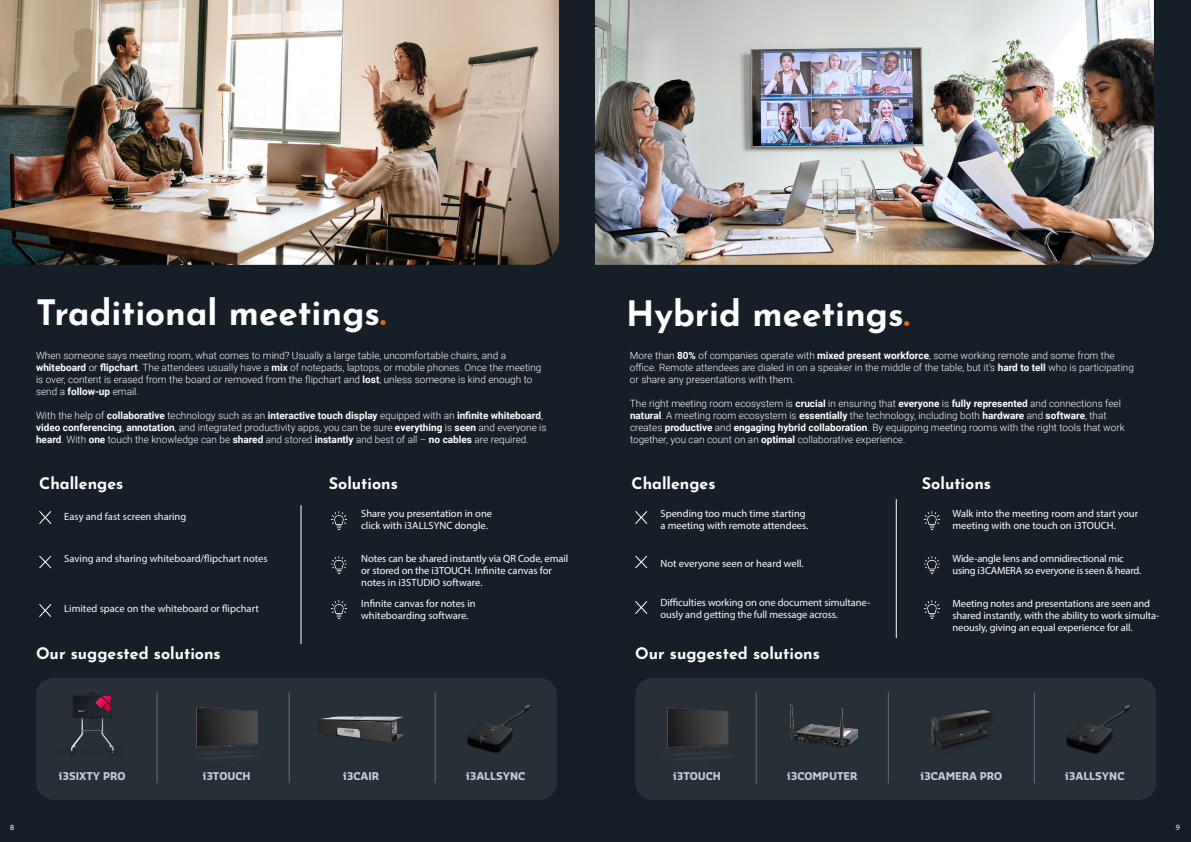
<style>
.page{position:relative;width:1191px;height:842px;background:#161e27}
.page>*{position:absolute;margin:0;border:0;box-sizing:border-box;transform-origin:0 0}
.t1{font:700 35px "Josefin Sans";color:#fff}
.t2{font:700 16px "Josefin Sans";color:#fff}
.t3{font:10.5px/12px "Myriad Pro";letter-spacing:-.01em;color:#fff}
.t4{font:10.5px/12px "Myriad Pro";color:#f9f9fb}
.t5{font:700 10.5px "Sansa";color:#c7d0d9}
.t6{font:300 10px/12px "Roboto";color:#fff}
.t7{font:8px "Myriad Pro";color:#fff}
.s1{color:#ed6d05}
.s2{font-weight:700}
</style>
<div class="page">
<img style="left:0;top:0;width:1154px;height:265px">
<hr style="left:301px;top:505px;width:1px;height:139px;background:#fff">
<hr style="left:896px;top:499px;width:1px;height:139px;background:#fff">
<img style="left:330px;top:511px;width:17px;height:19px">
<img style="left:923px;top:511px;width:17px;height:19px">
<img style="left:331px;top:556px;width:16px;height:18px">
<img style="left:924px;top:556px;width:16px;height:18px">
<img style="left:330px;top:600px;width:17px;height:19px">
<img style="left:923px;top:600px;width:17px;height:19px">
<img style="left:39px;top:511px;width:13px;height:13px">
<img style="left:635px;top:511px;width:13px;height:13px">
<img style="left:39px;top:555px;width:13px;height:14px">
<img style="left:635px;top:555px;width:13px;height:14px">
<img style="left:39px;top:604px;width:13px;height:13px">
<img style="left:635px;top:601px;width:13px;height:13px">
<div style="left:559px;top:0;width:36px;height:401px;background:#161e27"></div>
<div style="left:635px;top:678px;width:521px;height:122px;background:#272f37;border-radius:17px"></div>
<img style="left:667px;top:707px;width:62px;height:58px">
<img style="left:1066px;top:705px;width:65px;height:49px">
<hr style="left:756px;top:693px;width:1px;height:90px;background:#c7d0d9">
<hr style="left:888px;top:693px;width:1px;height:90px;background:#c7d0d9">
<hr style="left:1034px;top:693px;width:1px;height:90px;background:#c7d0d9">
<img style="left:790px;top:703px;width:68px;height:45px">
<img style="left:931px;top:710px;width:61px;height:40px">
<div style="left:36px;top:678px;width:521px;height:122px;background:#272f37;border-radius:17px"></div>
<img style="left:70px;top:693px;width:45px;height:62px">
<img style="left:196px;top:707px;width:62px;height:57px">
<img style="left:318px;top:716px;width:86px;height:28px">
<img style="left:467px;top:705px;width:64px;height:48px">
<hr style="left:157px;top:692px;width:1px;height:91px;background:#c7d0d9">
<hr style="left:289px;top:692px;width:1px;height:91px;background:#c7d0d9">
<hr style="left:435px;top:692px;width:1px;height:91px;background:#c7d0d9">
<h1 class="t1" style="left:36px;top:282px;width:352px">Traditional meetings<span class="s1">.</span></h1>
<h1 class="t1" style="left:626px;top:283px;width:285px">Hybrid meetings<span class="s1">.</span></h1>
<p class="t6" style="left:36px;top:349px;width:507px">When someone says meeting room, what comes to mind? Usually a large table, uncomfortable chairs, and a <span class="s2">whiteboard</span> or <span class="s2">flipchart</span>. The attendees usually have a <span class="s2">mix</span> of notepads, laptops, or mobile phones. Once the meeting is over, content is erased from the board or removed from the flipchart and <span class="s2">lost</span>, unless someone is kind enough to send a <span class="s2">follow-up</span> email.</p>
<p class="t6" style="left:36px;top:409px;width:512px">With the help of <span class="s2">collaborative</span> technology such as an <span class="s2">interactive touch display</span> equipped with an <span class="s2">infinite whiteboard</span>, <span class="s2">video conferencing</span>, <span class="s2">annotation</span>, and integrated productivity apps, you can be sure <span class="s2">everything</span> is <span class="s2">seen</span> and everyone is <span class="s2">heard</span>. With <span class="s2">one</span> touch the knowledge can be <span class="s2">shared</span> and stored <span class="s2">instantly</span> and best of all – <span class="s2">no cables</span> are required.</p>
<p class="t6" style="left:630px;top:349px;width:505px">More than <span class="s2">80%</span> of companies operate with <span class="s2">mixed present workforce</span>, some working remote and some from the office. Remote attendees are dialed in on a speaker in the middle of the table, but it’s <span class="s2">hard to tell</span> who is participating or share any presentations with them.</p>
<p class="t6" style="left:630px;top:397px;width:496px">The right meeting room ecosystem is <span class="s2">crucial</span> in ensuring that <span class="s2">everyone</span> is <span class="s2">fully represented</span> and connections feel <span class="s2">natural</span>. A meeting room ecosystem is <span class="s2">essentially</span> the technology, including both <span class="s2">hardware</span> and <span class="s2">software</span>, that creates <span class="s2">productive</span> and <span class="s2">engaging hybrid collaboration</span>. By equipping meeting rooms with the right tools that work together, you can count on an <span class="s2">optimal</span> collaborative experience.</p>
<h2 class="t2" style="left:39px;top:469px;width:86px">Challenges</h2>
<h2 class="t2" style="left:329px;top:469px;width:70px">Solutions</h2>
<h2 class="t2" style="left:631px;top:469px;width:86px">Challenges</h2>
<h2 class="t2" style="left:922px;top:469px;width:70px">Solutions</h2>
<p class="t4" style="left:64px;top:510px;width:124px">Easy and fast screen sharing</p>
<p class="t3" style="left:660px;top:507px;width:149px">Spending too much time starting a meeting with remote attendees.</p>
<p class="t3" style="left:361px;top:507px;width:132px">Share you presentation in one click with i3ALLSYNC dongle.</p>
<p class="t3" style="left:952px;top:507px;width:187px">Walk into the meeting room and start your meeting with one touch on i3TOUCH.</p>
<p class="t4" style="left:64px;top:552px;width:205px">Saving and sharing whiteboard/flipchart notes</p>
<p class="t3" style="left:361px;top:552px;width:208px">Notes can be shared instantly via QR Code, email or stored on the i3TOUCH. Infinite canvas for notes in i3STUDIO software.</p>
<p class="t3" style="left:952px;top:552px;width:190px">Wide-angle lens and omnidirectional mic using i3CAMERA so everyone is seen &amp; heard.</p>
<p class="t3" style="left:660px;top:557px;width:145px">Not everyone seen or heard well.</p>
<p class="t4" style="left:64px;top:603px;width:196px">Limited space on the whiteboard or flipchart</p>
<p class="t4" style="left:660px;top:596px;width:211px">Difficulties working on one document simultane&shy;ously and getting the full message across.</p>
<p class="t3" style="left:361px;top:597px;width:116px">Infinite canvas for notes in whiteboarding software.</p>
<p class="t3" style="left:952px;top:597px;width:208px">Meeting notes and presentations are seen and shared instantly, with the ability to work simulta&shy;neously, giving an equal experience for all.</p>
<h2 class="t2" style="left:36px;top:639px;width:186px">Our suggested solutions</h2>
<h2 class="t2" style="left:635px;top:639px;width:186px">Our suggested solutions</h2>
<p class="t5" style="left:59px;top:769px;width:68px">i3SIXTY PRO</p>
<p class="t5" style="left:203px;top:769px;width:49px">i3TOUCH</p>
<p class="t5" style="left:343px;top:769px;width:37px">i3CAIR</p>
<p class="t5" style="left:466px;top:769px;width:61px">i3ALLSYNC</p>
<p class="t5" style="left:673px;top:769px;width:49px">i3TOUCH</p>
<p class="t5" style="left:787px;top:769px;width:72px">i3COMPUTER</p>
<p class="t5" style="left:920px;top:769px;width:83px">i3CAMERA PRO</p>
<p class="t5" style="left:1065px;top:769px;width:61px">i3ALLSYNC</p>
<p class="t7" style="left:10px;top:822px;width:6px">8</p>
<p class="t7" style="left:1175px;top:822px;width:6px">9</p>
</div>
